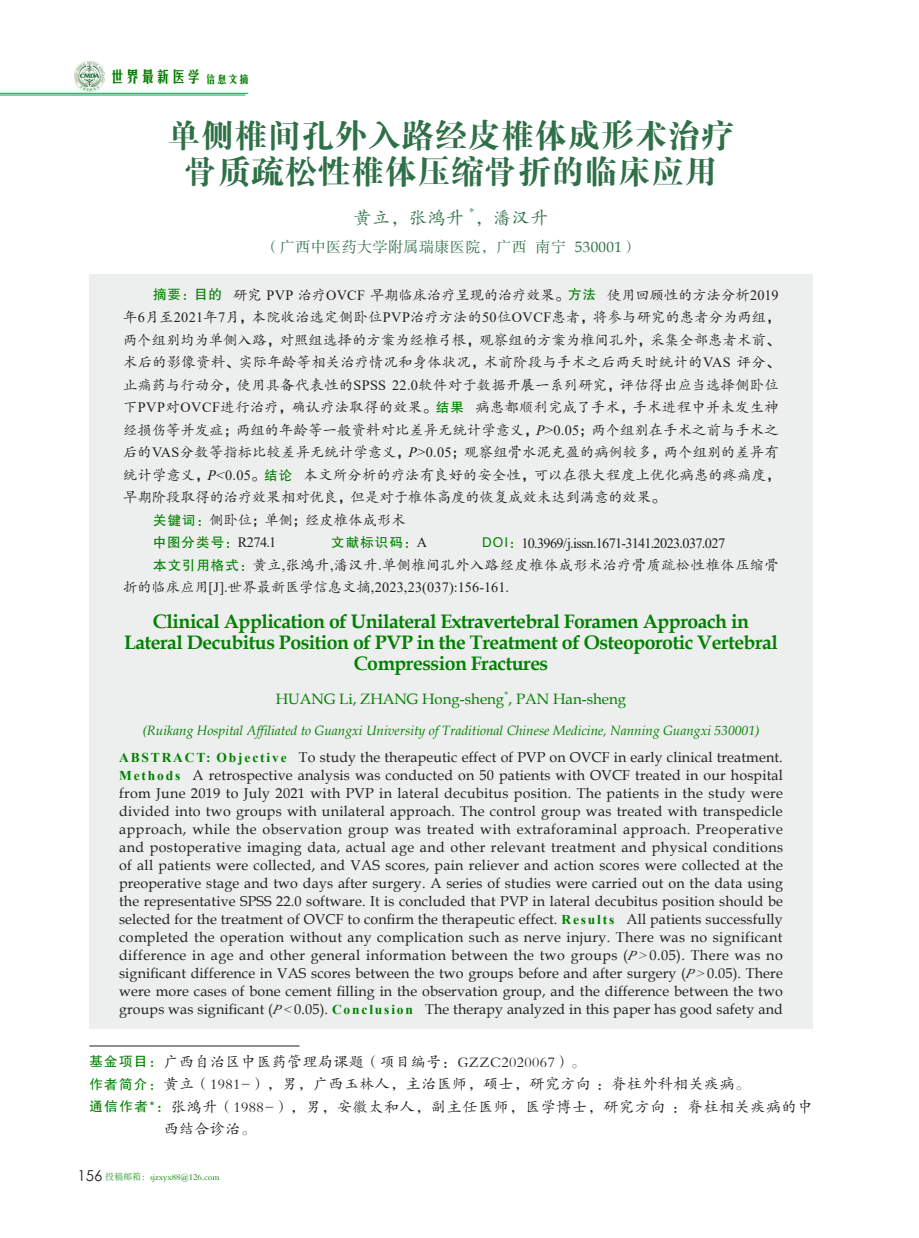
<style>
.page{position:relative;width:919px;height:1238px;background:#fff}
.page>*{position:absolute;margin:0;border:0;box-sizing:border-box;transform-origin:0 0}
.t1{font:33px/36px "FZDBSK GBK1 0";letter-spacing:.01em;color:#2e7047;text-align:center}
.t2{font:700 19.5px/21px "Book Antiqua";letter-spacing:-.025em;color:#008000;text-align:center}
.t3{font:18px "FZKTK GBK1 0";letter-spacing:.03em;color:#2e7047}
.t4{font:15.3px "FZMHJW GB1 0";color:#008000}
.t5{font:15px "FZKTK GBK1 0";letter-spacing:.03em;color:#231f20}
.t6{font:15px "Book Antiqua";color:#008000}
.t7{font:15px "FZSSJW GB1 0";letter-spacing:.03em;color:#2e7047}
.t8{font:14.25px/18px "Book Antiqua";letter-spacing:.01em;color:#231f20;text-align:justify}
.t9{font:14.25px "FZKTK GBK1 0";letter-spacing:.015em;color:#231f20}
.t10{font:14.25px "Times New Roman";letter-spacing:-.04em;color:#231f20}
.t11{font:14.25px "Times New Roman";letter-spacing:.01em;color:#231f20}
.t12{font:italic 13.5px "Book Antiqua";color:#008000}
.t13{font:11.25px "H Yk 2 gj";color:#231f20;scale:.91 1}
.t14{font:10.5px "FZSSK GBK1 0";color:#2e7047}
.t15{font:9px "FZKTK GBK1 0";color:#008000}
.t16{font:8.7px "FZSSK GBK1 0";color:#008000}
.t17{font:7.8px "FZSSK GBK1 0";color:#307440;scale:.95 1}
.t18{font:4.35px "FZSSK GBK1 0";color:#307440;scale:.95 1}
.s1{font-family:"FZKTJW GB1 0"}
.s2{font-family:"Book Antiqua"}
.s3{font-family:"FZHTK GBK1 0";font-size:13.5px;color:#008000}
.s4{font-family:"Times New Roman"}
.s5{font-family:"FZHTK GBK1 0"}
.s6{font-family:"Times New Roman";font-style:italic}
.s7{font-family:"FZKTK GBK1 0"}
.s8{font-family:"Times New Roman";font-weight:700;font-size:13.5px;color:#008000}
.s9{font-family:"Times New Roman";font-style:italic;font-size:13.5px}
.s10{font-family:"ST Xihei";font-size:15px;color:#231f20}
.s11{font-family:"Adobe Song Std";font-weight:300}
</style>
<div class="page">
<img style="left:80px;top:62px;width:24px;height:30px">
<svg style="left:74px;top:64px;width:6px;height:25px"></svg>
<hr style="left:0;top:93px;width:248px;height:1px;background:#00a54f">
<hr style="left:0;top:95px;width:245px;height:1px;background:#00a54f">
<hr style="left:89px;top:1045px;width:210px;height:1px;background:#231f20">
<div style="left:89px;top:275px;width:723px;height:242px;background:#edeeee"></div>
<div style="left:89px;top:500px;width:723px;height:39px;background:#edeeee"></div>
<div style="left:89px;top:522px;width:723px;height:40px;background:#edeeee"></div>
<div style="left:89px;top:545px;width:723px;height:62px;background:#edeeee"></div>
<div style="left:89px;top:598px;width:723px;height:87px;background:#edeeee"></div>
<div style="left:89px;top:678px;width:723px;height:41px;background:#edeeee"></div>
<div style="left:89px;top:711px;width:723px;height:39px;background:#edeeee"></div>
<div style="left:89px;top:737px;width:723px;height:292px;background:#edeeee"></div>
<p class="t4" style="left:110px;top:67px;width:142px">世界最新医学<sub>信息文摘</sub></p>
<h1 class="t1" style="left:168px;top:119px;width:568px">单侧椎间孔外入路经皮椎体成形术治疗骨质疏松性椎体压缩骨折的临床应用</h1>
<p class="t3" style="left:353px;top:208px;width:112px">黄立<span class="s1">，</span>张鸿升</p>
<p class="t14" style="left:469px;top:206px;width:7px">*</p>
<p class="t3" style="left:475px;top:208px;width:75px"><span class="s1">，</span>潘汉升</p>
<p class="t7" style="left:264px;top:239px;width:374px">（广西中医药大学附属瑞康医院，广西 南宁 <span class="s2">530001</span>）</p>
<p class="t9" style="left:153px;top:287px;width:627px"><span class="s3">摘要：目的</span> 研究 <span class="s4">PVP</span> 治疗<span class="s4">OVCF</span> 早期临床治疗呈现的治疗效果<span class="s5">。</span><span class="s3">方法</span> 使用回顾性的方法分析<span class="s4">2019</span></p>
<p class="t9" style="left:123px;top:310px;width:658px">年<span class="s4">6</span>月至<span class="s4">2021</span>年<span class="s4">7</span>月<span class="s5">，</span>本院收治选定侧卧位<span class="s4">PVP</span>治疗方法的<span class="s4">50</span>位<span class="s4">OVCF</span>患者<span class="s5">，</span>将参与研究的患者分为两组<span class="s5">，</span></p>
<p class="t9" style="left:123px;top:332px;width:658px">两个组别均为单侧入路<span class="s5">，</span>对照组选择的方案为经椎弓根<span class="s5">，</span>观察组的方案为椎间孔外<span class="s5">，</span>采集全部患者术前<span class="s5">、</span></p>
<p class="t9" style="left:123px;top:355px;width:658px">术后的影像资料<span class="s5">、</span>实际年龄等相关治疗情况和身体状况<span class="s5">，</span>术前阶段与手术之后两天时统计的<span class="s4">VAS</span> 评分<span class="s5">、</span></p>
<p class="t9" style="left:123px;top:377px;width:657px">止痛药与行动分<span class="s5">，</span>使用具备代表性的<span class="s4">SPSS 22.0</span>软件对于数据开展一系列研究<span class="s5">，</span>评估得出应当选择侧卧位</p>
<p class="t9" style="left:123px;top:400px;width:657px">下<span class="s4">PVP</span>对<span class="s4">OVCF</span>进行治疗<span class="s5">，</span>确认疗法取得的效果<span class="s5">。</span><span class="s3">结果</span> 病患都顺利完成了手术<span class="s5">，</span>手术进程中并未发生神</p>
<p class="t9" style="left:123px;top:422px;width:657px">经损伤等并发症<span class="s5">；</span>两组的年龄等一般资料对比差异无统计学意义<span class="s5">，</span><span class="s6">P&gt;</span><span class="s4">0.05</span><span class="s5">；</span>两个组别在手术之前与手术之</p>
<p class="t9" style="left:123px;top:445px;width:656px">后的<span class="s4">VAS</span>分数等指标比较差异无统计学意义<span class="s5">，</span><span class="s6">P&gt;</span><span class="s4">0.05</span><span class="s5">；</span>观察组骨水泥充盈的病例较多<span class="s5">，</span>两个组别的差异有</p>
<p class="t9" style="left:123px;top:467px;width:658px">统计学意义<span class="s5">，</span><span class="s6">P&lt;</span><span class="s4">0.05</span><span class="s5">。</span><span class="s3">结论</span> 本文所分析的疗法有良好的安全性<span class="s5">，</span>可以在很大程度上优化病患的疼痛度<span class="s5">，</span></p>
<p class="t9" style="left:123px;top:490px;width:544px">早期阶段取得的治疗效果相对优良<span class="s5">，</span>但是对于椎体高度的恢复成效未达到满意的效果<span class="s5">。</span></p>
<p class="t9" style="left:153px;top:512px;width:254px"><span class="s3">关键词：</span>侧卧位<span class="s5">；</span>单侧<span class="s5">；</span>经皮椎体成形术</p>
<p class="t10" style="left:153px;top:533px;width:573px"><span class="s3">中图分类号：</span>R274.1<span class="s7">　　　　</span><span class="s3">文献标识码：</span>A<span class="s7">　　　　</span><span class="s3">DOI：</span>10.3969/j.issn.1671-3141.2023.037.027</p>
<p class="t9" style="left:153px;top:557px;width:627px"><span class="s3">本文引用格式：</span>黄立<span class="s4">,</span>张鸿升<span class="s4">,</span>潘汉升<span class="s4">.</span>单侧椎间孔外入路经皮椎体成形术治疗骨质疏松性椎体压缩骨</p>
<p class="t11" style="left:123px;top:577px;width:387px"><span class="s7">折的临床应用</span>[J].<span class="s7">世界最新医学信息文摘</span>,2023,23(037):156-161.</p>
<h2 class="t2" style="left:124px;top:610px;width:655px">Clinical Application of Unilateral Extravertebral Foramen Approach in<br>Lateral Decubitus Position of PVP in the Treatment of Osteoporotic Vertebral<br>Compression Fractures</h2>
<p class="t6" style="left:276px;top:688px;width:352px">HUANG Li, ZHANG Hong-sheng , PAN Han-sheng</p>
<p class="t17" style="left:186px;top:131px;width:33px">信息文摘</p>
<p class="t18" style="left:185px;top:140px;width:35px">(连续型电子期刊)</p>
<p class="t13" style="left:190px;top:313px;width:29px">2021</p>
<p class="t16" style="left:504px;top:689px;width:6px">*</p>
<p class="t12" style="left:142px;top:721px;width:618px">(Ruikang Hospital Affiliated to Guangxi University of Traditional Chinese Medicine, Nanning Guangxi 530001)</p>
<p class="t8" style="left:119px;top:748px;width:665px"><span class="s8">ABSTRACT: Objective</span> To study the therapeutic effect of PVP on OVCF in early clinical treatment.<br><span class="s8">Methods</span> A retrospective analysis was conducted on 50 patients with OVCF treated in our hospital from June 2019 to July 2021 with PVP in lateral decubitus position. The patients in the study were divided into two groups with unilateral approach. The control group was treated with transpedicle approach, while the observation group was treated with extraforaminal approach. Preoperative and postoperative imaging data, actual age and other relevant treatment and physical conditions of all patients were collected, and VAS scores, pain reliever and action scores were collected at the preoperative stage and two days after surgery. A series of studies were carried out on the data using the representative SPSS 22.0 software. It is concluded that PVP in lateral decubitus position should be selected for the treatment of OVCF to confirm the therapeutic effect. <span class="s8">Results</span> All patients successfully completed the operation without any complication such as nerve injury. There was no significant difference in age and other general information between the two groups (<span class="s9">P&gt;</span>0.05). There was no significant difference in VAS scores between the two groups before and after surgery (<span class="s9">P&gt;</span>0.05). There were more cases of bone cement filling in the observation group, and the difference between the two groups was significant (<span class="s9">P&lt;</span>0.05). <span class="s8">Conclusion</span> The therapy analyzed in this paper has good safety and</p>
<p class="t5" style="left:89px;top:1053px;width:498px"><span class="s3">基金项目：</span>广西自治区中医药管理局课题（项目编号：GZZC2020067）。</p>
<p class="t5" style="left:89px;top:1076px;width:662px"><span class="s3">作者简介：</span>黄立（1981-），男，广西玉林人，主治医师，硕士，研究方向：脊柱外科相关疾病。</p>
<p class="t5" style="left:89px;top:1098px;width:724px"><span class="s3">通信作者*：</span>张鸿升（1988-），男，安徽太和人，副主任医师，医学博士，研究方向：脊柱相关疾病的中</p>
<p class="t5" style="left:164px;top:1121px;width:94px">西结合诊治。</p>
<p class="t15" style="left:78px;top:1171px;width:144px"><span class="s10">156</span> <span class="s11">投稿邮箱：</span>sjzxyx88@126.com</p>
</div>
